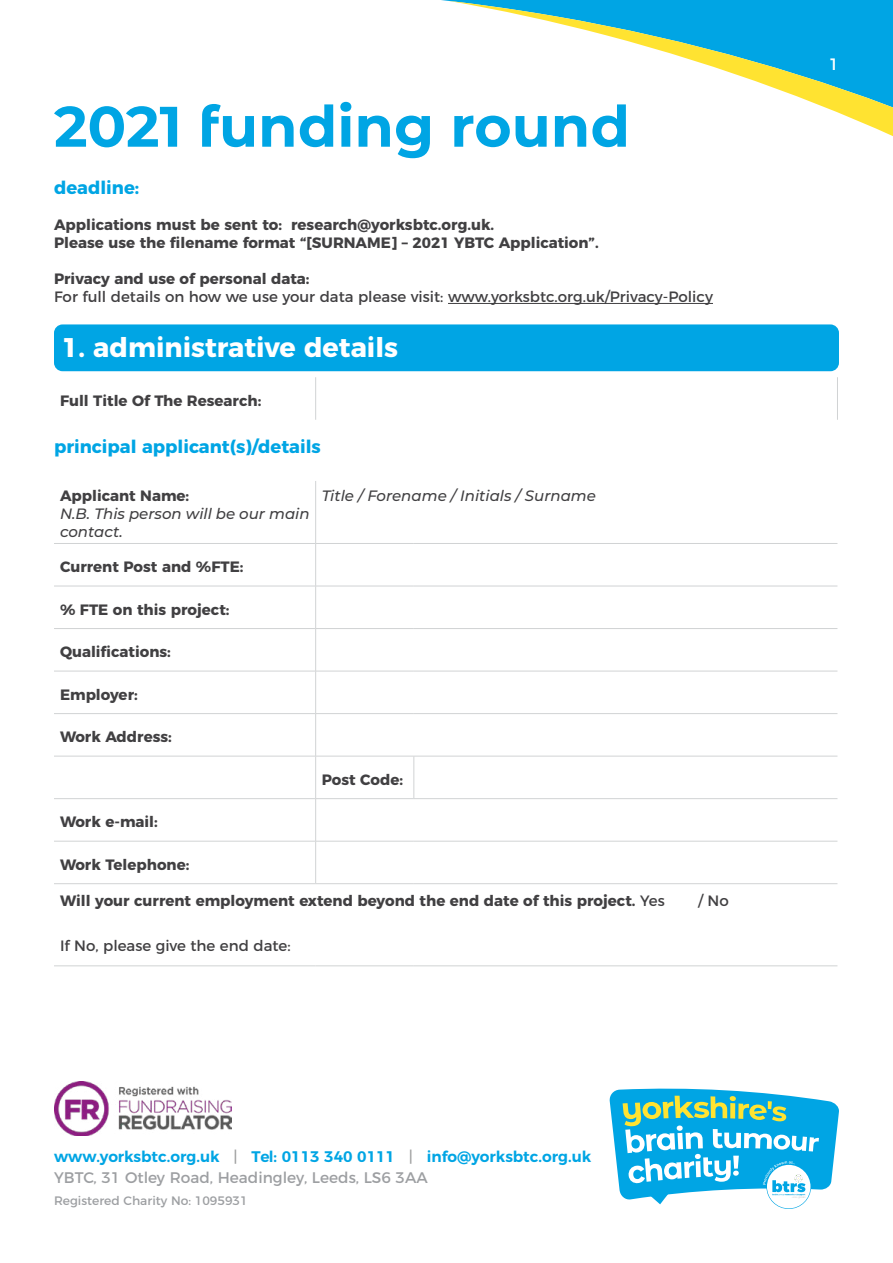
<style>
.page{position:relative;width:893px;height:1263px;background:#fff}
.page>*{position:absolute;margin:0;border:0;box-sizing:border-box;transform-origin:0 0}
.t1{font:700 57px "Montserrat Alternates";color:#00a5e4}
.t2{font:700 27px "Montserrat";color:#fff}
.t3{font:700 18px "Montserrat";color:#00a5e4}
.t4{font:16.5px "Montserrat";color:#fff}
.t5{font:600 15.3px/21.1px "Montserrat";color:#00a5e4}
.t6{font:700 15px/18px "Montserrat";color:#414042}
.t7{font:15px "Montserrat";color:#414042}
.t8{font:italic 500 15px/18px "Montserrat";color:#414042}
.t9{font:12.3px "Montserrat";color:#9d9fa2}
.s1{font-weight:400}
.s2{font-weight:400;color:#9e9f9f}
.s3{font-weight:400;color:#9d9fa2}
</style>
<div class="page">
<svg style="left:649px;top:1182px;width:21px;height:22px"></svg>
<svg style="left:609px;top:1088px;width:230px;height:112px"></svg>
<svg style="left:441px;top:0;width:452px;height:1px"></svg>
<svg style="left:449px;top:1px;width:444px;height:135px"></svg>
<img style="left:54px;top:1081px;width:178px;height:55px">
<hr style="left:448px;top:303px;width:265px;height:1px;background:#414042">
<div style="left:54px;top:324px;width:785px;height:47px;background:#00a5e4;border-radius:9px"></div>
<hr style="left:315px;top:377px;width:1px;height:43px;background:#d1d3d4">
<hr style="left:837px;top:377px;width:1px;height:43px;background:#d1d3d4">
<hr style="left:315px;top:481px;width:1px;height:62px;background:#d1d3d4">
<hr style="left:54px;top:543px;width:262px;height:1px;background:#d1d3d4">
<hr style="left:316px;top:543px;width:98px;height:1px;background:#d1d3d4">
<hr style="left:315px;top:544px;width:1px;height:42px;background:#d1d3d4">
<hr style="left:414px;top:543px;width:423px;height:1px;background:#d1d3d4">
<hr style="left:54px;top:586px;width:262px;height:1px;background:#d1d3d4">
<hr style="left:316px;top:586px;width:98px;height:1px;background:#d1d3d4">
<hr style="left:315px;top:586px;width:1px;height:42px;background:#d1d3d4">
<hr style="left:414px;top:586px;width:423px;height:1px;background:#d1d3d4">
<hr style="left:54px;top:628px;width:262px;height:1px;background:#d1d3d4">
<hr style="left:316px;top:628px;width:98px;height:1px;background:#d1d3d4">
<hr style="left:315px;top:629px;width:1px;height:42px;background:#d1d3d4">
<hr style="left:414px;top:628px;width:423px;height:1px;background:#d1d3d4">
<hr style="left:54px;top:671px;width:262px;height:1px;background:#d1d3d4">
<hr style="left:316px;top:671px;width:98px;height:1px;background:#d1d3d4">
<hr style="left:315px;top:671px;width:1px;height:42px;background:#d1d3d4">
<hr style="left:414px;top:671px;width:423px;height:1px;background:#d1d3d4">
<hr style="left:54px;top:713px;width:262px;height:1px;background:#d1d3d4">
<hr style="left:316px;top:713px;width:98px;height:1px;background:#d1d3d4">
<hr style="left:315px;top:714px;width:1px;height:42px;background:#d1d3d4">
<hr style="left:414px;top:713px;width:423px;height:1px;background:#d1d3d4">
<hr style="left:54px;top:756px;width:262px;height:1px;background:#d1d3d4">
<hr style="left:316px;top:756px;width:98px;height:1px;background:#d1d3d4">
<hr style="left:315px;top:756px;width:1px;height:42px;background:#d1d3d4">
<hr style="left:414px;top:756px;width:423px;height:1px;background:#d1d3d4">
<hr style="left:414px;top:756px;width:1px;height:42px;background:#d1d3d4">
<hr style="left:54px;top:798px;width:262px;height:1px;background:#d1d3d4">
<hr style="left:316px;top:798px;width:98px;height:1px;background:#d1d3d4">
<hr style="left:315px;top:799px;width:1px;height:42px;background:#d1d3d4">
<hr style="left:414px;top:798px;width:423px;height:1px;background:#d1d3d4">
<hr style="left:54px;top:841px;width:262px;height:1px;background:#d1d3d4">
<hr style="left:316px;top:841px;width:98px;height:1px;background:#d1d3d4">
<hr style="left:315px;top:841px;width:1px;height:42px;background:#d1d3d4">
<hr style="left:414px;top:841px;width:423px;height:1px;background:#d1d3d4">
<hr style="left:54px;top:883px;width:262px;height:1px;background:#d1d3d4">
<hr style="left:316px;top:883px;width:98px;height:1px;background:#d1d3d4">
<hr style="left:414px;top:883px;width:423px;height:1px;background:#d1d3d4">
<hr style="left:54px;top:965px;width:262px;height:1px;background:#d1d3d4">
<hr style="left:316px;top:965px;width:98px;height:1px;background:#d1d3d4">
<hr style="left:414px;top:965px;width:423px;height:1px;background:#d1d3d4">
<h1 class="t1" style="left:54px;top:85px;width:577px">2021 funding round</h1>
<p class="t3" style="left:54px;top:173px;width:87px">deadline:</p>
<p class="t6" style="left:54px;top:214px;width:546px">Applications must be sent to: research@yorksbtc.org.uk.<br>Please use the filename format “[SURNAME] – 2021 YBTC Application”.</p>
<p class="t6" style="left:54px;top:268px;width:257px">Privacy and use of personal data:</p>
<p class="t7" style="left:54px;top:285px;width:660px">For full details on how we use your data please visit: www.yorksbtc.org.uk/Privacy-Policy</p>
<h2 class="t2" style="left:62px;top:325px;width:338px">1. administrative details</h2>
<p class="t6" style="left:60px;top:390px;width:203px">Full Title Of The Research:</p>
<p class="t3" style="left:54px;top:432px;width:268px">principal applicant(s)/details</p>
<p class="t6" style="left:60px;top:486px;width:131px">Applicant Name:</p>
<p class="t8" style="left:60px;top:505px;width:251px">N.B. This person will be our main contact.</p>
<p class="t8" style="left:322px;top:487px;width:276px">Title / Forename / Initials / Surname</p>
<p class="t6" style="left:60px;top:556px;width:185px">Current Post and %FTE:</p>
<p class="t6" style="left:60px;top:599px;width:171px">% FTE on this project:</p>
<p class="t6" style="left:60px;top:641px;width:112px">Qualifications:</p>
<p class="t6" style="left:60px;top:684px;width:79px">Employer:</p>
<p class="t6" style="left:60px;top:727px;width:113px">Work Address:</p>
<p class="t6" style="left:322px;top:769px;width:83px">Post Code:</p>
<p class="t6" style="left:60px;top:812px;width:99px">Work e-mail:</p>
<p class="t6" style="left:60px;top:854px;width:131px">Work Telephone:</p>
<p class="t6" style="left:60px;top:891px;width:606px">Will your current employment extend beyond the end date of this project. <span class="s1">Yes</span></p>
<p class="t7" style="left:698px;top:889px;width:32px">/ No</p>
<p class="t7" style="left:60px;top:934px;width:232px">If No, please give the end date:</p>
<p class="t5" style="left:54px;top:1144px;width:539px">www.yorksbtc.org.uk <span class="s2">|</span> Tel: 0113 340 0111 <span class="s2">|</span> info@yorksbtc.org.uk<br><span class="s3">YBTC, 31 Otley Road, Headingley, Leeds, LS6 3AA</span></p>
<p class="t9" style="left:54px;top:1191px;width:195px">Registered Charity No: 1095931</p>
<p class="t4" style="left:829px;top:51px;width:12px">1</p>
</div>
